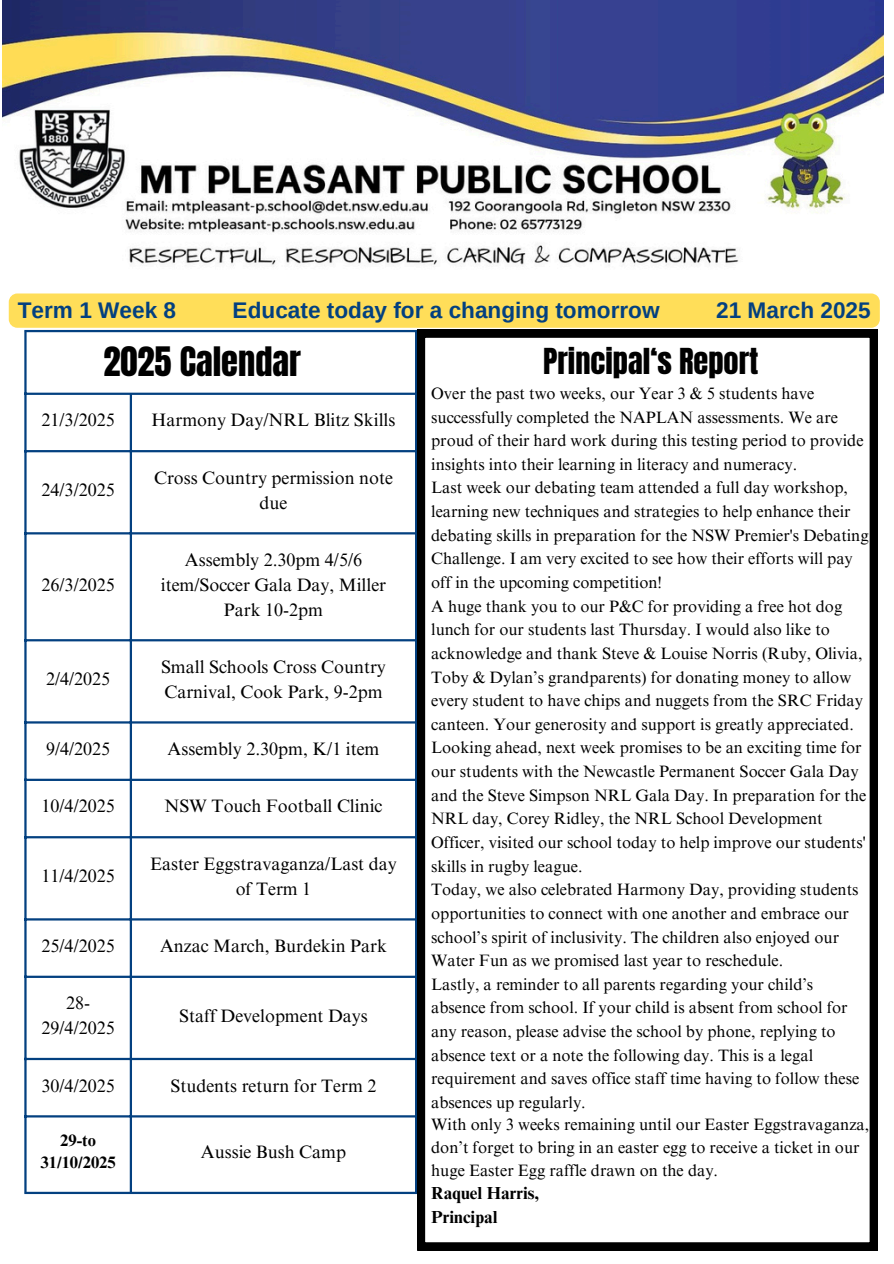
<style>
.page{position:relative;width:894px;height:1264px;background:#fff}
.page>*{position:absolute;margin:0;border:0;box-sizing:border-box;transform-origin:0 0}
.t1{font:34.5px "Anton";color:#000}
.t2{font:30.45px "Anton";color:#000}
.t3{font:700 22.65px "Arimo";color:#034080}
.t4{font:18px/24.8px "Times NRMT Pro";color:#000;text-align:center}
.t5{font:700 17.4px "Times NRMT Pro";color:#000}
.t6{font:16.5px/23.7px "Times NRMT Pro";color:#000}
.t7{font:700 16.5px/22.5px "Times NRMT Pro";color:#000;text-align:center}
</style>
<div class="page">
<hr style="left:24px;top:332px;width:3px;height:859px;background:#034080">
<hr style="left:130px;top:395px;width:2px;height:796px;background:#034080">
<hr style="left:415px;top:332px;width:2px;height:859px;background:#034080">
<hr style="left:24px;top:330px;width:393px;height:2px;background:#034080">
<hr style="left:24px;top:392px;width:393px;height:3px;background:#034080">
<hr style="left:24px;top:450px;width:393px;height:2px;background:#034080">
<hr style="left:24px;top:532px;width:393px;height:2px;background:#034080">
<hr style="left:24px;top:639px;width:393px;height:2px;background:#034080">
<hr style="left:24px;top:721px;width:393px;height:2px;background:#034080">
<hr style="left:24px;top:778px;width:393px;height:3px;background:#034080">
<hr style="left:24px;top:836px;width:393px;height:2px;background:#034080">
<hr style="left:24px;top:918px;width:393px;height:2px;background:#034080">
<hr style="left:24px;top:975px;width:393px;height:2px;background:#034080">
<hr style="left:24px;top:1057px;width:393px;height:3px;background:#034080">
<hr style="left:24px;top:1115px;width:393px;height:2px;background:#034080">
<hr style="left:24px;top:1191px;width:393px;height:2px;background:#034080">
<img style="left:3px;top:0;width:880px;height:267px">
<svg style="left:417px;top:330px;width:460px;height:920px"></svg>
<div style="left:9px;top:293px;width:870px;height:35px;background:#ffde59"></div>
<p class="t3" style="left:18px;top:297px;width:160px">Term 1 Week 8</p>
<p class="t3" style="left:232px;top:297px;width:428px">Educate today for a changing tomorrow</p>
<p class="t3" style="left:716px;top:297px;width:156px">21 March 2025</p>
<p class="t1" style="left:103px;top:337px;width:199px">2025 Calendar</p>
<h1 class="t2" style="left:543px;top:339px;width:217px">Principal‘s Report</h1>
<p class="t6" style="left:431px;top:383px;width:434px">Over the past two weeks, our Year 3 &amp; 5 students have successfully completed the NAPLAN assessments. We are proud of their hard work during this testing period to provide insights into their learning in literacy and numeracy.</p>
<p class="t6" style="left:431px;top:478px;width:439px">Last week our debating team attended a full day workshop, learning new techniques and strategies to help enhance their debating skills in preparation for the NSW Premier's Debating Challenge. I am very excited to see how their efforts will pay off in the upcoming competition!</p>
<p class="t6" style="left:431px;top:596px;width:433px">A huge thank you to our P&amp;C for providing a free hot dog lunch for our students last Thursday. I would also like to acknowledge and thank Steve &amp; Louise Norris (Ruby, Olivia, Toby &amp; Dylan’s grandparents) for donating money to allow every student to have chips and nuggets from the SRC Friday canteen. Your generosity and support is greatly appreciated.</p>
<p class="t6" style="left:431px;top:738px;width:436px">Looking ahead, next week promises to be an exciting time for our students with the Newcastle Permanent Soccer Gala Day and the Steve Simpson NRL Gala Day. In preparation for the NRL day, Corey Ridley, the NRL School Development Officer, visited our school today to help improve our students' skills in rugby league.</p>
<p class="t6" style="left:431px;top:879px;width:428px">Today, we also celebrated Harmony Day, providing students opportunities to connect with one another and embrace our school’s spirit of inclusivity. The children also enjoyed our Water Fun as we promised last year to reschedule.</p>
<p class="t6" style="left:431px;top:974px;width:429px">Lastly, a reminder to all parents regarding your child’s absence from school. If your child is absent from school for any reason, please advise the school by phone, replying to absence text or a note the following day. This is a legal requirement and saves office staff time having to follow these absences up regularly.</p>
<p class="t6" style="left:431px;top:1115px;width:439px;line-height:22.5px">With only 3 weeks remaining until our Easter Eggstravaganza, don’t forget to bring in an easter egg to receive a ticket in our huge Easter Egg raffle drawn on the day.</p>
<p class="t5" style="left:431px;top:1186px;width:110px">Raquel Harris,</p>
<p class="t5" style="left:431px;top:1210px;width:68px">Principal</p>
<p class="t4" style="left:42px;top:410px;width:75px">21/3/2025</p>
<h2 class="t4" style="left:151px;top:410px;width:245px">Harmony Day/NRL Blitz Skills</h2>
<p class="t4" style="left:154px;top:467px;width:240px">Cross Country permission note due</p>
<p class="t4" style="left:42px;top:480px;width:75px">24/3/2025</p>
<p class="t4" style="left:161px;top:549px;width:227px">Assembly 2.30pm 4/5/6 item/Soccer Gala Day, Miller<br>Park 10-2pm</p>
<p class="t4" style="left:42px;top:574px;width:75px">26/3/2025</p>
<p class="t4" style="left:161px;top:656px;width:226px;text-align:left">Small Schools Cross Country<br>Carnival, Cook Park, 9-2pm</p>
<p class="t4" style="left:46px;top:669px;width:66px">2/4/2025</p>
<p class="t4" style="left:46px;top:738px;width:66px">9/4/2025</p>
<p class="t4" style="left:167px;top:738px;width:213px">Assembly 2.30pm, K/1 item</p>
<p class="t4" style="left:42px;top:796px;width:75px">10/4/2025</p>
<p class="t4" style="left:164px;top:796px;width:219px">NSW Touch Football Clinic</p>
<p class="t4" style="left:150px;top:853px;width:248px">Easter Eggstravaganza/Last day of Term 1</p>
<p class="t4" style="left:42px;top:866px;width:75px">11/4/2025</p>
<p class="t4" style="left:42px;top:935px;width:75px">25/4/2025</p>
<p class="t4" style="left:160px;top:935px;width:228px">Anzac March, Burdekin Park</p>
<p class="t4" style="left:42px;top:993px;width:75px">28-<br>29/4/2025</p>
<p class="t4" style="left:179px;top:1005px;width:190px">Staff Development Days</p>
<p class="t4" style="left:42px;top:1075px;width:75px">30/4/2025</p>
<p class="t4" style="left:170px;top:1075px;width:207px">Students return for Term 2</p>
<p class="t7" style="left:40px;top:1130px;width:77px">29-to<br>31/10/2025</p>
<p class="t4" style="left:201px;top:1141px;width:146px">Aussie Bush Camp</p>
</div>
